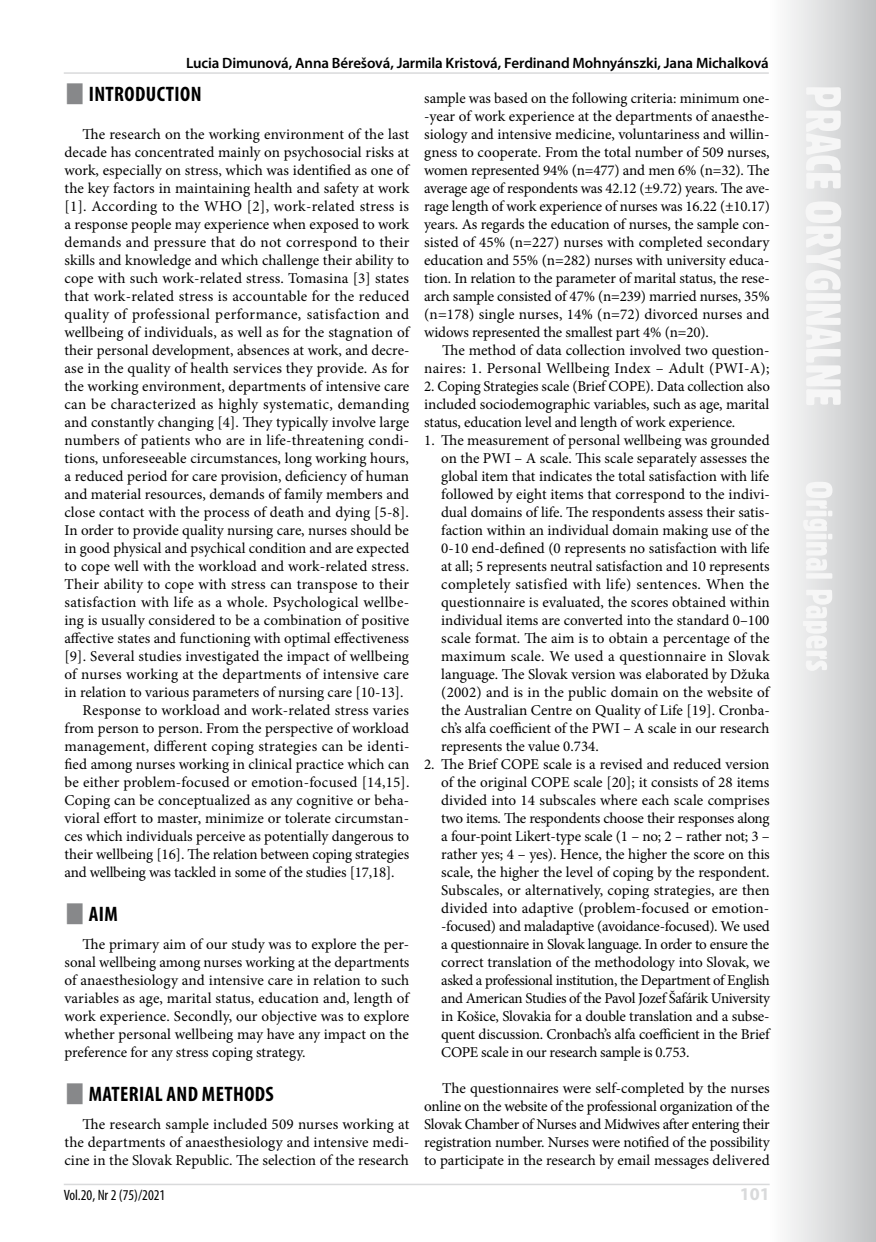
<style>
.page{position:relative;width:876px;height:1242px;background:#fff}
.page>*{position:absolute;margin:0;border:0;box-sizing:border-box;transform-origin:0 0}
.t1{font:700 condensed 21px "Myriad Pro";letter-spacing:.02em;color:#000}
.t2{font:700 18px "Myriad Pro";color:#d9dadb}
.t3{font:15px/18px "Minion Pro";letter-spacing:.005em;color:#000;text-align:justify}
.t4{font:600 15px "Myriad Pro";letter-spacing:-.01em;color:#000}
.t5{font:15px "Minion Pro";letter-spacing:.03em;color:#000}
.t6{font:15px "Minion Pro";letter-spacing:.025em;color:#000}
.t7{font:condensed 15px "Myriad Pro";color:#000}
</style>
<div class="page">
<svg style="left:787px;top:0;width:89px;height:1242px"></svg>
<svg style="left:803px;top:87px;width:38px;height:584px"></svg>
<hr style="left:64px;top:1183px;width:706px;height:2px;background:#d9dadb">
<hr style="left:64px;top:72px;width:705px;height:2px;background:#d9dadb">
<p class="t4" style="left:186px;top:53px;width:584px">Lucia Dimunová, Anna Bérešová, Jarmila Kristová, Ferdinand Mohnyánszki, Jana Michalková</p>
<h1 class="t1" style="left:89px;top:81px;width:114px">INTRODUCTION</h1>
<p class="t3" style="left:82px;top:125px;width:328px">The research on the working environment of the last</p>
<p class="t3" style="left:65px;top:143px;width:346px">decade has concentrated mainly on psychosocial risks at</p>
<p class="t3" style="left:65px;top:161px;width:346px">work, especially on stress, which was identified as one of</p>
<p class="t3" style="left:65px;top:179px;width:346px">the key factors in maintaining health and safety at work</p>
<p class="t3" style="left:65px;top:197px;width:346px">[1]. According to the WHO [2], work-related stress is</p>
<p class="t3" style="left:64px;top:215px;width:346px">a response people may experience when exposed to work</p>
<p class="t3" style="left:64px;top:233px;width:346px">demands and pressure that do not correspond to their</p>
<p class="t3" style="left:64px;top:251px;width:346px">skills and knowledge and which challenge their ability to</p>
<p class="t3" style="left:64px;top:269px;width:346px">cope with such work-related stress. Tomasina [3] states</p>
<p class="t3" style="left:64px;top:287px;width:346px">that work-related stress is accountable for the reduced</p>
<p class="t5" style="left:64px;top:304px;width:346px">quality of professional performance, satisfaction and</p>
<p class="t3" style="left:64px;top:323px;width:346px">wellbeing of individuals, as well as for the stagnation of</p>
<p class="t3" style="left:64px;top:341px;width:346px">their personal development, absences at work, and decre-</p>
<p class="t3" style="left:64px;top:359px;width:346px">ase in the quality of health services they provide. As for</p>
<p class="t3" style="left:64px;top:377px;width:346px">the working environment, departments of intensive care</p>
<p class="t6" style="left:64px;top:394px;width:346px">can be characterized as highly systematic, demanding</p>
<p class="t3" style="left:64px;top:413px;width:346px">and constantly changing [4]. They typically involve large</p>
<p class="t3" style="left:64px;top:431px;width:346px">numbers of patients who are in life-threatening condi-</p>
<p class="t3" style="left:64px;top:449px;width:346px">tions, unforeseeable circumstances, long working hours,</p>
<p class="t3" style="left:64px;top:467px;width:346px">a reduced period for care provision, deficiency of human</p>
<p class="t3" style="left:64px;top:485px;width:346px">and material resources, demands of family members and</p>
<p class="t3" style="left:64px;top:503px;width:346px">close contact with the process of death and dying [5-8].</p>
<p class="t3" style="left:64px;top:521px;width:346px">In order to provide quality nursing care, nurses should be</p>
<p class="t3" style="left:64px;top:539px;width:346px">in good physical and psychical condition and are expected</p>
<p class="t3" style="left:64px;top:557px;width:346px">to cope well with the workload and work-related stress.</p>
<p class="t3" style="left:64px;top:575px;width:346px">Their ability to cope with stress can transpose to their</p>
<p class="t3" style="left:64px;top:593px;width:346px">satisfaction with life as a whole. Psychological wellbe-</p>
<p class="t3" style="left:64px;top:611px;width:346px">ing is usually considered to be a combination of positive</p>
<p class="t3" style="left:64px;top:629px;width:346px">affective states and functioning with optimal effectiveness</p>
<p class="t3" style="left:64px;top:647px;width:346px">[9]. Several studies investigated the impact of wellbeing</p>
<p class="t3" style="left:64px;top:665px;width:346px">of nurses working at the departments of intensive care</p>
<p class="t3" style="left:64px;top:683px;width:340px">in relation to various parameters of nursing care [10-13].</p>
<p class="t3" style="left:82px;top:701px;width:328px">Response to workload and work-related stress varies</p>
<p class="t3" style="left:64px;top:719px;width:346px">from person to person. From the perspective of workload</p>
<p class="t3" style="left:64px;top:737px;width:346px">management, different coping strategies can be identi-</p>
<p class="t3" style="left:64px;top:755px;width:346px">fied among nurses working in clinical practice which can</p>
<p class="t3" style="left:64px;top:773px;width:346px">be either problem-focused or emotion-focused [14,15].</p>
<p class="t3" style="left:64px;top:791px;width:346px">Coping can be conceptualized as any cognitive or beha-</p>
<p class="t3" style="left:64px;top:809px;width:346px">vioral effort to master, minimize or tolerate circumstan-</p>
<p class="t3" style="left:64px;top:827px;width:346px">ces which individuals perceive as potentially dangerous to</p>
<p class="t3" style="left:64px;top:845px;width:346px">their wellbeing [16]. The relation between coping strategies</p>
<p class="t3" style="left:64px;top:863px;width:332px">and wellbeing was tackled in some of the studies [17,18].</p>
<h1 class="t1" style="left:89px;top:900px;width:31px">AIM</h1>
<p class="t3" style="left:64px;top:935px;width:346px;text-indent:18px">The primary aim of our study was to explore the per&shy;sonal wellbeing among nurses working at the departments of anaesthesiology and intensive care in relation to such variables as age, marital status, education and, length of work experience. Secondly, our objective was to explore whether personal wellbeing may have any impact on the preference for any stress coping strategy.</p>
<h1 class="t1" style="left:89px;top:1080px;width:187px">MATERIAL AND METHODS</h1>
<p class="t3" style="left:65px;top:1115px;width:346px;text-indent:18px">The research sample included 509 nurses working at the departments of anaesthesiology and intensive medi&shy;cine in the Slovak Republic. The selection of the research</p>
<p class="t3" style="left:424px;top:89px;width:347px">sample was based on the following criteria: minimum one--year of work experience at the departments of anaesthe&shy;siology and intensive medicine, voluntariness and willin&shy;gness to cooperate. From the total number of 509 nurses, women represented 94% (n=477) and men 6% (n=32). The average age of respondents was 42.12 (±9.72) years. The ave&shy;rage length of work experience of nurses was 16.22 (±10.17) years. As regards the education of nurses, the sample con&shy;sisted of 45% (n=227) nurses with completed secondary education and 55% (n=282) nurses with university educa&shy;tion. In relation to the parameter of marital status, the rese&shy;arch sample consisted of 47% (n=239) married nurses, 35% (n=178) single nurses, 14% (n=72) divorced nurses and widows represented the smallest part 4% (n=20).</p>
<p class="t3" style="left:424px;top:341px;width:347px;text-align:right">The method of data collection involved two question&shy;naires: 1. Personal Wellbeing Index – Adult (PWI-A);</p>
<p class="t3" style="left:424px;top:377px;width:347px">2. Coping Strategies scale (Brief COPE). Data collection also included sociodemographic variables, such as age, marital status, education level and length of work experience.</p>
<p class="t3" style="left:441px;top:431px;width:330px;text-indent:-17px">1. The measurement of personal wellbeing was grounded on the PWI – A scale. This scale separately assesses the global item that indicates the total satisfaction with life followed by eight items that correspond to the indivi&shy;dual domains of life. The respondents assess their satis&shy;faction within an individual domain making use of the 0-10 end-defined (0 represents no satisfaction with life at all; 5 represents neutral satisfaction and 10 represents completely satisfied with life) sentences. When the questionnaire is evaluated, the scores obtained within individual items are converted into the standard 0–100 scale format. The aim is to obtain a percentage of the maximum scale. We used a questionnaire in Slovak language. The Slovak version was elaborated by Džuka (2002) and is in the public domain on the website of the Australian Centre on Quality of Life [19]. Cronba&shy;ch’s alfa coefficient of the PWI – A scale in our research represents the value 0.734.</p>
<p class="t3" style="left:441px;top:755px;width:330px;text-indent:-17px">2. The Brief COPE scale is a revised and reduced version of the original COPE scale [20]; it consists of 28 items divided into 14 subscales where each scale comprises two items. The respondents choose their responses along a four-point Likert-type scale (1 – no; 2 – rather not; 3 – rather yes; 4 – yes). Hence, the higher the score on this scale, the higher the level of coping by the respondent.<br>Subscales, or alternatively, coping strategies, are then divided into adaptive (problem-focused or emotion--focused) and maladaptive (avoidance-focused). We used a questionnaire in Slovak language. In order to ensure the correct translation of the methodology into Slovak, we asked a professional institution, the Department of English and American Studies of the Pavol Jozef Šafárik University in Košice, Slovakia for a double translation and a subse&shy;quent discussion. Cronbach’s alfa coefficient in the Brief COPE scale in our research sample is 0.753.</p>
<p class="t3" style="left:424px;top:1079px;width:347px;text-indent:18px">The questionnaires were self-completed by the nurses online on the website of the professional organization of the Slovak Chamber of Nurses and Midwives after entering their registration number. Nurses were notified of the possibility to participate in the research by email messages delivered</p>
<p class="t7" style="left:64px;top:1186px;width:103px">Vol.20, Nr 2 (75)/2021</p>
<p class="t2" style="left:740px;top:1182px;width:31px">101</p>
</div>
